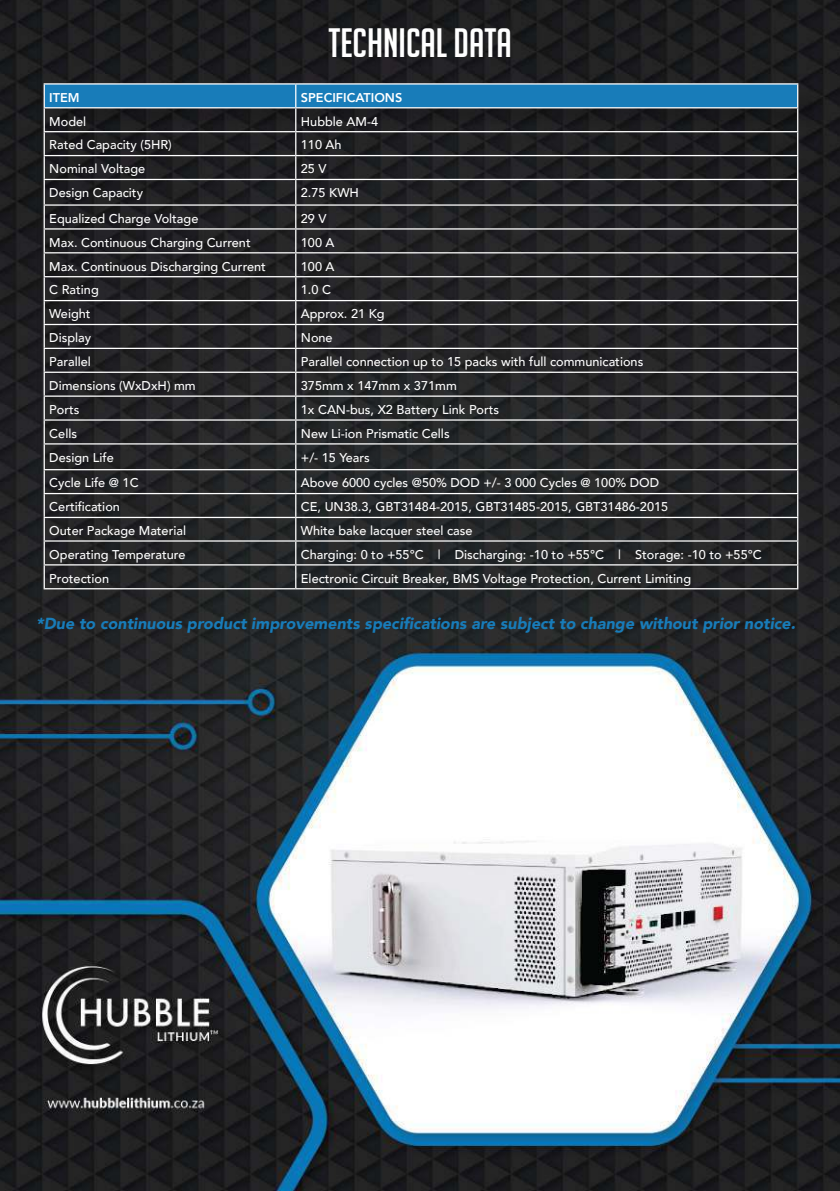
<style>
.page{position:relative;width:840px;height:1191px;background:#fff}
.page>*{position:absolute;margin:0;border:0;box-sizing:border-box;transform-origin:0 0}
.t1{font:40px "Big Noodle Titling";color:#fff}
.t2{font:italic 900 16px "Avenir";color:#187cb9}
.t3{font:500 12.6px "Avenir";color:#fff}
.t4{font:800 12.6px "Avenir";color:#fff}
</style>
<div class="page">
<img style="left:0;top:0;width:839px;height:1191px">
<div style="left:46px;top:87px;width:777px;height:527px;background:#000;opacity:.15"></div>
<hr style="left:44px;top:83px;width:251px;height:2px;background:#fff">
<hr style="left:295px;top:83px;width:502px;height:2px;background:#fff">
<svg style="left:44px;top:84px;width:753px;height:504px;background:#2d3236"></svg>
<hr style="left:44px;top:588px;width:251px;height:1px;background:#fff">
<hr style="left:295px;top:588px;width:502px;height:1px;background:#fff">
<h1 class="t1" style="left:328px;top:20px;width:185px">TECHNICAL DATA</h1>
<p class="t4" style="left:49px;top:90px;width:32px">ITEM</p>
<p class="t4" style="left:301px;top:90px;width:103px">SPECIFICATIONS</p>
<p class="t3" style="left:49px;top:116px;width:38px">Model</p>
<p class="t3" style="left:301px;top:116px;width:79px">Hubble AM-4</p>
<p class="t3" style="left:49px;top:140px;width:124px">Rated Capacity (5HR)</p>
<p class="t3" style="left:301px;top:140px;width:42px">110 Ah</p>
<p class="t3" style="left:49px;top:164px;width:97px">Nominal Voltage</p>
<p class="t3" style="left:301px;top:164px;width:27px">25 V</p>
<p class="t3" style="left:49px;top:188px;width:95px">Design Capacity</p>
<p class="t3" style="left:301px;top:188px;width:60px">2.75 KWH</p>
<p class="t3" style="left:49px;top:213px;width:150px">Equalized Charge Voltage</p>
<p class="t3" style="left:301px;top:213px;width:27px">29 V</p>
<p class="t3" style="left:49px;top:237px;width:203px">Max. Continuous Charging Current</p>
<p class="t3" style="left:301px;top:237px;width:35px">100 A</p>
<p class="t3" style="left:49px;top:261px;width:218px">Max. Continuous Discharging Current</p>
<p class="t3" style="left:301px;top:261px;width:35px">100 A</p>
<p class="t3" style="left:49px;top:285px;width:51px">C Rating</p>
<p class="t3" style="left:301px;top:285px;width:32px">1.0 C</p>
<p class="t3" style="left:49px;top:309px;width:43px">Weight</p>
<p class="t3" style="left:301px;top:309px;width:85px">Approx. 21 Kg</p>
<p class="t3" style="left:49px;top:332px;width:43px">Display</p>
<p class="t3" style="left:301px;top:332px;width:33px">None</p>
<p class="t3" style="left:49px;top:356px;width:43px">Parallel</p>
<p class="t3" style="left:301px;top:356px;width:344px">Parallel connection up to 15 packs with full communications</p>
<p class="t3" style="left:49px;top:380px;width:148px">Dimensions (WxDxH) mm</p>
<p class="t3" style="left:301px;top:380px;width:157px">375mm x 147mm x 371mm</p>
<p class="t3" style="left:49px;top:404px;width:32px">Ports</p>
<p class="t3" style="left:301px;top:404px;width:200px">1x CAN-bus, X2 Battery Link Ports</p>
<p class="t3" style="left:49px;top:428px;width:29px">Cells</p>
<p class="t3" style="left:301px;top:428px;width:150px">New Li-ion Prismatic Cells</p>
<p class="t3" style="left:49px;top:452px;width:66px">Design Life</p>
<p class="t3" style="left:301px;top:452px;width:70px">+/- 15 Years</p>
<p class="t3" style="left:49px;top:478px;width:91px">Cycle Life @ 1C</p>
<p class="t3" style="left:301px;top:478px;width:359px">Above 6000 cycles @50% DOD +/- 3 000 Cycles @ 100% DOD</p>
<p class="t3" style="left:49px;top:496px;width:72px">Certification</p>
<p class="t3" style="left:301px;top:501px;width:368px">CE, UN38.3, GBT31484-2015, GBT31485-2015, GBT31486-2015</p>
<p class="t3" style="left:49px;top:525px;width:138px">Outer Package Material</p>
<p class="t3" style="left:301px;top:525px;width:173px">White bake lacquer steel case</p>
<p class="t3" style="left:49px;top:549px;width:137px">Operating Temperature</p>
<p class="t3" style="left:301px;top:549px;width:462px">Charging: 0 to +55°C | Discharging: -10 to +55°C | Storage: -10 to +55°C</p>
<p class="t3" style="left:49px;top:573px;width:61px">Protection</p>
<p class="t3" style="left:301px;top:573px;width:391px">Electronic Circuit Breaker, BMS Voltage Protection, Current Limiting</p>
<p class="t2" style="left:36px;top:610px;width:760px">*Due to continuous product improvements specifications are subject to change without prior notice.</p>
</div>
